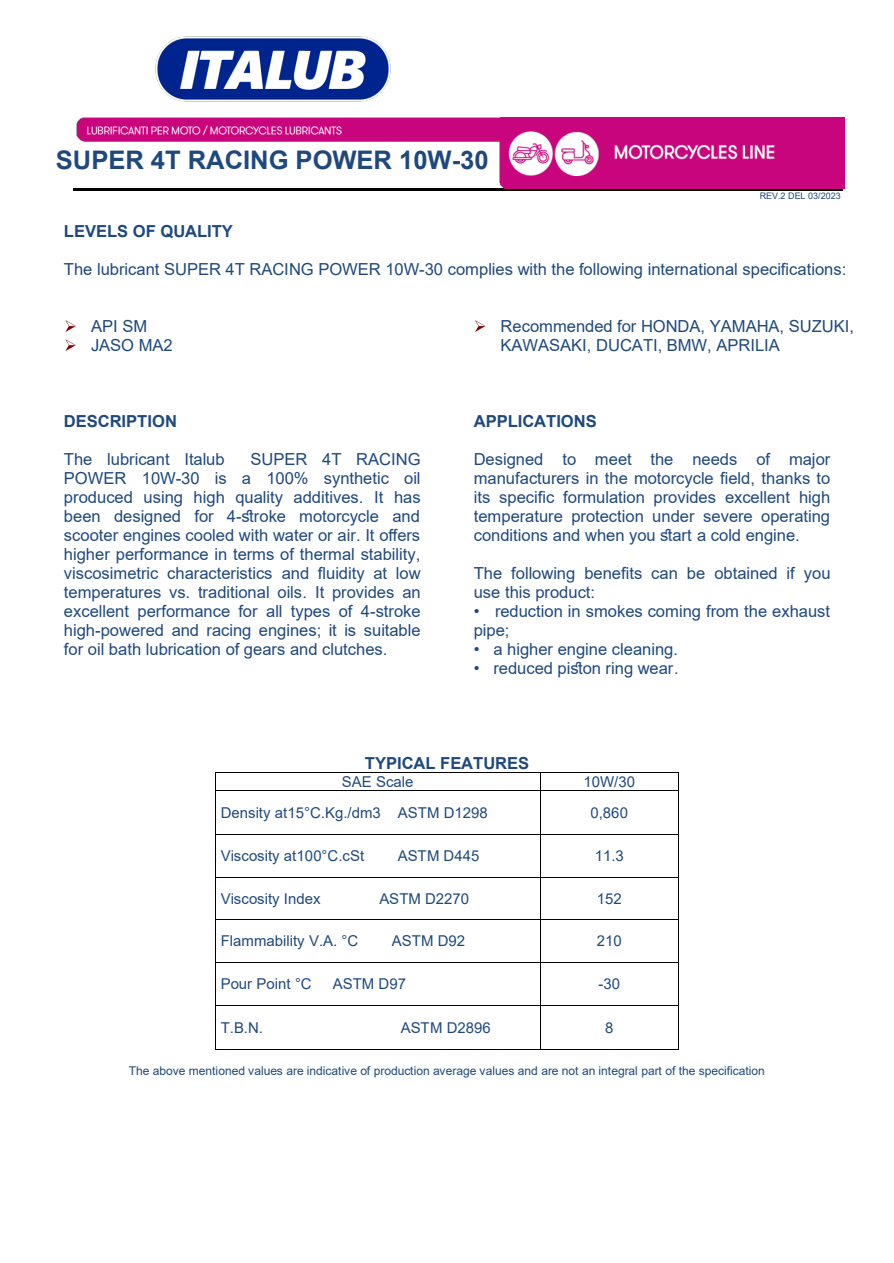
<style>
.page{position:relative;width:894px;height:1263px;background:#fff}
.page>*{position:absolute;margin:0;border:0;box-sizing:border-box;transform-origin:0 0}
.t1{font:700 25.5px "Arial";color:#1f497d}
.t2{font:16.5px/18.9px "Arial";color:#1f497d}
.t3{font:700 16.5px "Arial";letter-spacing:-.005em;color:#1f497d}
.t4{font:15px "Arial";color:#1f497d}
.t5{font:12px "Arial";letter-spacing:-.005em;color:#1f497d}
.t6{font:9px "Arial";color:#1f497d}
</style>
<div class="page">
<hr style="left:73px;top:188px;width:769px;height:2px;background:#000">
<svg style="left:65px;top:320px;width:11px;height:12px"></svg>
<svg style="left:65px;top:339px;width:11px;height:12px"></svg>
<svg style="left:475px;top:320px;width:10px;height:12px"></svg>
<hr style="left:216px;top:772px;width:323px;height:1px;background:#000">
<hr style="left:540px;top:772px;width:137px;height:1px;background:#000">
<svg style="left:215px;top:772px;width:1px;height:19px"></svg>
<hr style="left:216px;top:790px;width:323px;height:1px;background:#000">
<hr style="left:540px;top:790px;width:137px;height:1px;background:#000">
<hr style="left:215px;top:791px;width:1px;height:43px;background:#000">
<hr style="left:539px;top:791px;width:1px;height:43px;background:#000">
<hr style="left:677px;top:791px;width:1px;height:43px;background:#000">
<hr style="left:216px;top:834px;width:323px;height:1px;background:#000">
<hr style="left:540px;top:834px;width:137px;height:1px;background:#000">
<hr style="left:215px;top:834px;width:1px;height:42px;background:#000">
<hr style="left:539px;top:834px;width:1px;height:42px;background:#000">
<hr style="left:677px;top:834px;width:1px;height:42px;background:#000">
<hr style="left:216px;top:876px;width:323px;height:1px;background:#000">
<hr style="left:540px;top:876px;width:137px;height:1px;background:#000">
<hr style="left:215px;top:877px;width:1px;height:42px;background:#000">
<hr style="left:539px;top:877px;width:1px;height:42px;background:#000">
<hr style="left:677px;top:877px;width:1px;height:42px;background:#000">
<hr style="left:216px;top:919px;width:323px;height:1px;background:#000">
<hr style="left:540px;top:919px;width:137px;height:1px;background:#000">
<hr style="left:215px;top:919px;width:1px;height:43px;background:#000">
<hr style="left:539px;top:919px;width:1px;height:43px;background:#000">
<hr style="left:677px;top:919px;width:1px;height:43px;background:#000">
<hr style="left:216px;top:962px;width:323px;height:1px;background:#000">
<hr style="left:540px;top:962px;width:137px;height:1px;background:#000">
<hr style="left:215px;top:962px;width:1px;height:43px;background:#000">
<hr style="left:539px;top:962px;width:1px;height:43px;background:#000">
<hr style="left:677px;top:962px;width:1px;height:43px;background:#000">
<hr style="left:216px;top:1005px;width:323px;height:1px;background:#000">
<hr style="left:540px;top:1005px;width:137px;height:1px;background:#000">
<hr style="left:215px;top:1006px;width:1px;height:42px;background:#000">
<hr style="left:216px;top:1048px;width:323px;height:1px;background:#000">
<hr style="left:539px;top:1006px;width:1px;height:42px;background:#000">
<hr style="left:540px;top:1048px;width:137px;height:1px;background:#000">
<hr style="left:677px;top:1006px;width:1px;height:42px;background:#000">
<img style="left:76px;top:117px;width:768px;height:71px">
<img style="left:155px;top:36px;width:236px;height:66px">
<h1 class="t1" style="left:56px;top:142px;width:434px">SUPER 4T RACING POWER 10W-30</h1>
<p class="t6" style="left:759px;top:190px;width:83px">REV.2 DEL 03/2023</p>
<p class="t3" style="left:64px;top:220px;width:170px">LEVELS OF QUALITY</p>
<p class="t2" style="left:64px;top:260px;width:783px">The lubricant SUPER 4T RACING POWER 10W-30 complies with the following international specifications:</p>
<p class="t2" style="left:91px;top:317px;width:83px">API SM<br>JASO MA2</p>
<p class="t2" style="left:500px;top:317px;width:355px">Recommended for HONDA, YAMAHA, SUZUKI,<br>KAWASAKI, DUCATI, BMW, APRILIA</p>
<p class="t3" style="left:64px;top:409px;width:114px">DESCRIPTION</p>
<p class="t2" style="left:64px;top:449px;width:162px">The lubricant Italub</p>
<p class="t2" style="left:64px;top:449px;width:358px;text-align:justify;text-indent:187px">SUPER 4T RACING POWER 10W-30 is a 100% synthetic oil produced using high quality additives. It has been designed for 4-stroke motorcycle and scooter engines cooled with water or air. It offers higher performance in terms of thermal stability, viscosimetric characteristics and fluidity at low temperatures vs. traditional oils. It provides an excellent performance for all types of 4-stroke high-powered and racing engines; it is suitable for oil bath lubrication of gears and clutches.</p>
<p class="t3" style="left:473px;top:409px;width:124px">APPLICATIONS</p>
<p class="t2" style="left:473px;top:449px;width:358px;text-align:justify">Designed to meet the needs of major manufacturers in the motorcycle field, thanks to its specific formulation provides excellent high temperature protection under severe operating conditions and when you start a cold engine.</p>
<p class="t2" style="left:473px;top:563px;width:358px">The following benefits can be obtained if you use this product:</p>
<p class="t2" style="left:473px;top:601px;width:357px">• reduction in smokes coming from the exhaust pipe;</p>
<p class="t2" style="left:473px;top:639px;width:206px">• a higher engine cleaning.</p>
<p class="t2" style="left:473px;top:658px;width:206px">• reduced piston ring wear.</p>
<p class="t3" style="left:365px;top:751px;width:166px">TYPICAL FEATURES</p>
<p class="t4" style="left:342px;top:771px;width:73px">SAE Scale</p>
<p class="t4" style="left:583px;top:771px;width:53px">10W/30</p>
<p class="t4" style="left:221px;top:802px;width:268px">Density at15°C.Kg./dm3 ASTM D1298</p>
<p class="t4" style="left:590px;top:802px;width:39px">0,860</p>
<p class="t4" style="left:221px;top:845px;width:145px">Viscosity at100°C.cSt</p>
<p class="t4" style="left:397px;top:845px;width:83px">ASTM D445</p>
<p class="t4" style="left:594px;top:845px;width:31px">11.3</p>
<p class="t4" style="left:221px;top:888px;width:101px">Viscosity Index</p>
<p class="t4" style="left:379px;top:888px;width:91px">ASTM D2270</p>
<p class="t4" style="left:596px;top:888px;width:26px">152</p>
<p class="t4" style="left:221px;top:930px;width:139px">Flammability V.A. °C</p>
<p class="t4" style="left:392px;top:930px;width:75px">ASTM D92</p>
<p class="t4" style="left:596px;top:930px;width:26px">210</p>
<p class="t4" style="left:221px;top:973px;width:92px">Pour Point °C</p>
<p class="t4" style="left:332px;top:973px;width:75px">ASTM D97</p>
<p class="t4" style="left:598px;top:973px;width:23px">-30</p>
<p class="t4" style="left:221px;top:1017px;width:44px">T.B.N.</p>
<p class="t4" style="left:400px;top:1017px;width:91px">ASTM D2896</p>
<p class="t4" style="left:605px;top:1017px;width:10px">8</p>
<p class="t5" style="left:129px;top:1062px;width:637px">The above mentioned values are indicative of production average values and are not an integral part of the specification</p>
</div>
